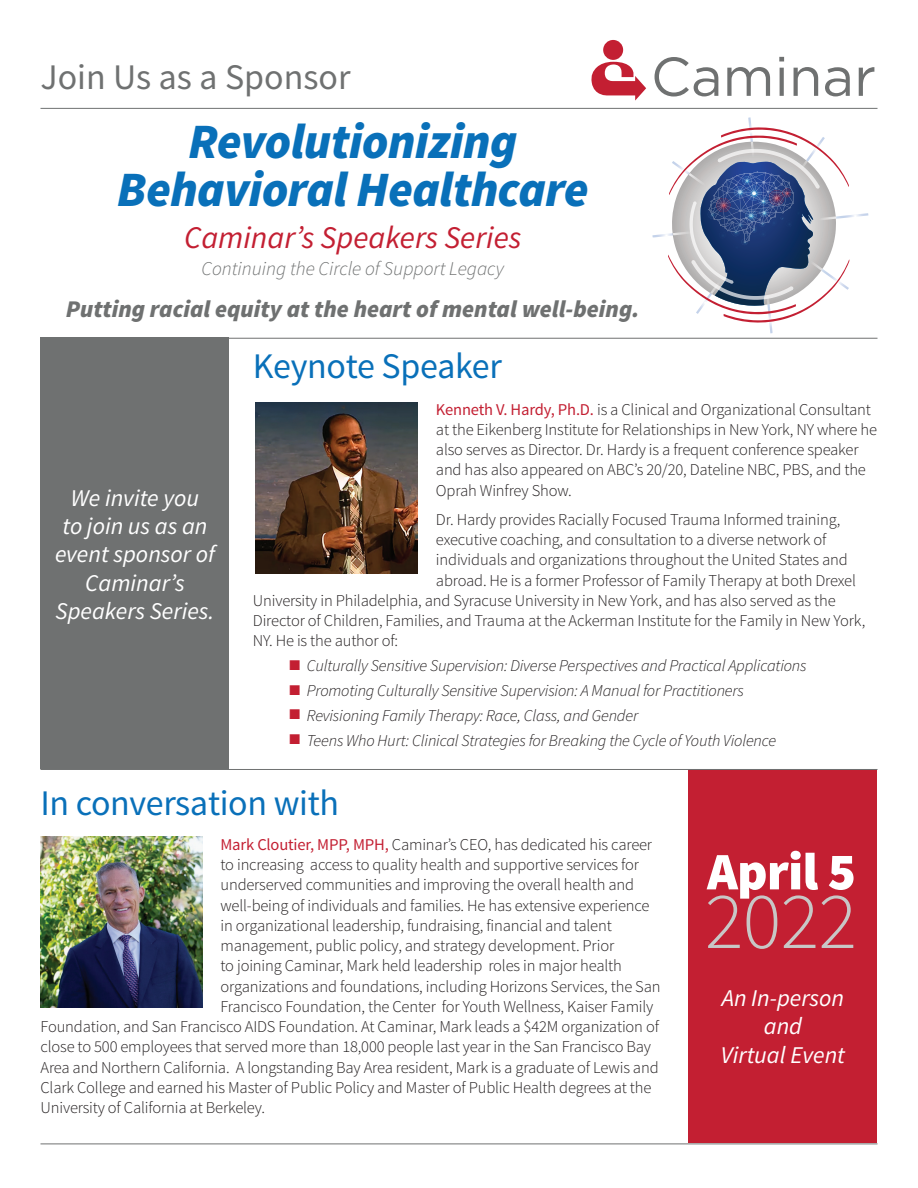
<style>
.page{position:relative;width:918px;height:1188px;background:#fff}
.page>*{position:absolute;margin:0;border:0;box-sizing:border-box;transform-origin:0 0}
.t1{font:300 80.7px "Source Sans Pro";color:#c8c7c6}
.t2{font:900 52.65px "Source Sans Pro";letter-spacing:-.015em;color:#fff}
.t3{font:italic 900 49.5px/48.3px "Source Sans Pro";letter-spacing:-.01em;color:#0970b9;text-align:center}
.t4{font:36px "Source Sans Pro";letter-spacing:-.01em;color:#0970b9}
.t5{font:36px "Source Sans Pro";color:#6f7171}
.t6{font:italic 31.5px "Source Sans Pro";color:#c31f32}
.t7{font:italic 24px/28.5px "Source Sans Pro";color:#fff;text-align:center}
.t8{font:italic 900 24px "Source Sans Pro";color:#6f7171}
.t9{font:italic 300 19.5px "Source Sans Pro";color:#6f7171}
.t10{font:300 16.5px/20.2px "Source Sans Pro";letter-spacing:-.01em;color:#231f20}
.t11{font:italic 300 16.5px/24.8px "Source Sans Pro";letter-spacing:-.01em;color:#231f20}
.s1{font-weight:400;color:#c31f32}
</style>
<div class="page">
<div style="left:688px;top:770px;width:190px;height:373px;background:#c31f32"></div>
<hr style="left:40px;top:1144px;width:838px;height:1px;background:#6f7171">
<div style="left:603px;top:40px;width:20px;height:20px;background:#c31f32;border-radius:50%"></div>
<svg style="left:591px;top:62px;width:55px;height:39px"></svg>
<svg style="left:655px;top:57px;width:219px;height:40px"></svg>
<svg style="left:652px;top:117px;width:216px;height:216px"></svg>
<hr style="left:40px;top:338px;width:838px;height:1px;background:#6f7171">
<hr style="left:40px;top:769px;width:838px;height:1px;background:#6f7171">
<hr style="left:40px;top:108px;width:838px;height:1px;background:#6f7171">
<img style="left:40px;top:837px;width:162px;height:171px">
<div style="left:40px;top:338px;width:190px;height:432px;background:#6f7171"></div>
<img style="left:256px;top:403px;width:162px;height:171px">
<h3 class="t5" style="left:40px;top:55px;width:312px">Join Us as a Sponsor</h3>
<h3 class="t3" style="left:117px;top:117px;width:473px">Revolutionizing<br>Behavioral Healthcare</h3>
<h3 class="t6" style="left:184px;top:218px;width:339px">Caminar’s Speakers Series</h3>
<p class="t9" style="left:201px;top:257px;width:304px">Continuing the Circle of Support Legacy</p>
<h3 class="t8" style="left:66px;top:293px;width:575px">Putting racial equity at the heart of mental well-being.</h3>
<h3 class="t7" style="left:55px;top:483px;width:161px">We invite you<br>to join us as an event sponsor of<br>Caminar’s<br>Speakers Series.</h3>
<h3 class="t4" style="left:253px;top:344px;width:251px">Keynote Speaker</h3>
<p class="t10" style="left:436px;top:399px;width:443px"><span class="s1">Kenneth V. Hardy, Ph.D.</span> is a Clinical and Organizational Consultant at the Eikenberg Institute for Relationships in New York, NY where he also serves as Director. Dr. Hardy is a frequent conference speaker and has also appeared on ABC’s 20/20, Dateline NBC, PBS, and the Oprah Winfrey Show.</p>
<p class="t10" style="left:436px;top:509px;width:406px">Dr. Hardy provides Racially Focused Trauma Informed training,</p>
<p class="t10" style="left:436px;top:530px;width:392px">executive coaching, and consultation to a diverse network of</p>
<p class="t10" style="left:436px;top:550px;width:413px">individuals and organizations throughout the United States and</p>
<p class="t10" style="left:436px;top:570px;width:422px">abroad. He is a former Professor of Family Therapy at both Drexel</p>
<p class="t10" style="left:253px;top:590px;width:584px">University in Philadelphia, and Syracuse University in New York, and has also served as the</p>
<p class="t10" style="left:253px;top:611px;width:614px">Director of Children, Families, and Trauma at the Ackerman Institute for the Family in New York,</p>
<p class="t10" style="left:253px;top:631px;width:147px">NY. He is the author of:</p>
<p class="t11" style="left:307px;top:653px;width:501px">Culturally Sensitive Supervision: Diverse Perspectives and Practical Applications Promoting Culturally Sensitive Supervision: A Manual for Practitioners Revisioning Family Therapy: Race, Class, and Gender<br>Teens Who Hurt: Clinical Strategies for Breaking the Cycle of Youth Violence</p>
<h3 class="t4" style="left:40px;top:780px;width:300px">In conversation with</h3>
<p class="t10" style="left:220px;top:834px;width:433px"><span class="s1">Mark Cloutier, MPP, MPH,</span> Caminar’s CEO, has dedicated his career</p>
<p class="t10" style="left:220px;top:855px;width:420px">to increasing access to quality health and supportive services for</p>
<p class="t10" style="left:220px;top:875px;width:415px">underserved communities and improving the overall health and</p>
<p class="t10" style="left:220px;top:895px;width:430px">well-being of individuals and families. He has extensive experience</p>
<p class="t10" style="left:220px;top:915px;width:393px">in organizational leadership, fundraising, financial and talent</p>
<p class="t10" style="left:220px;top:936px;width:395px">management, public policy, and strategy development. Prior</p>
<p class="t10" style="left:220px;top:956px;width:403px">to joining Caminar, Mark held leadership roles in major health</p>
<p class="t10" style="left:220px;top:976px;width:442px">organizations and foundations, including Horizons Services, the San</p>
<p class="t10" style="left:220px;top:996px;width:435px">Francisco Foundation, the Center for Youth Wellness, Kaiser Family</p>
<p class="t10" style="left:41px;top:1017px;width:620px">Foundation, and San Francisco AIDS Foundation. At Caminar, Mark leads a $42M organization of</p>
<p class="t10" style="left:41px;top:1037px;width:612px">close to 500 employees that served more than 18,000 people last year in the San Francisco Bay</p>
<p class="t10" style="left:41px;top:1057px;width:620px">Area and Northern California. A longstanding Bay Area resident, Mark is a graduate of Lewis and</p>
<p class="t10" style="left:41px;top:1077px;width:612px">Clark College and earned his Master of Public Policy and Master of Public Health degrees at the</p>
<p class="t10" style="left:41px;top:1098px;width:226px">University of California at Berkeley.</p>
<h2 class="t2" style="left:707px;top:838px;width:150px">April 5</h2>
<h1 class="t1" style="left:705px;top:872px;width:154px">2022</h1>
<h3 class="t7" style="left:721px;top:984px;width:126px">An In-person and<br>Virtual Event</h3>
</div>
